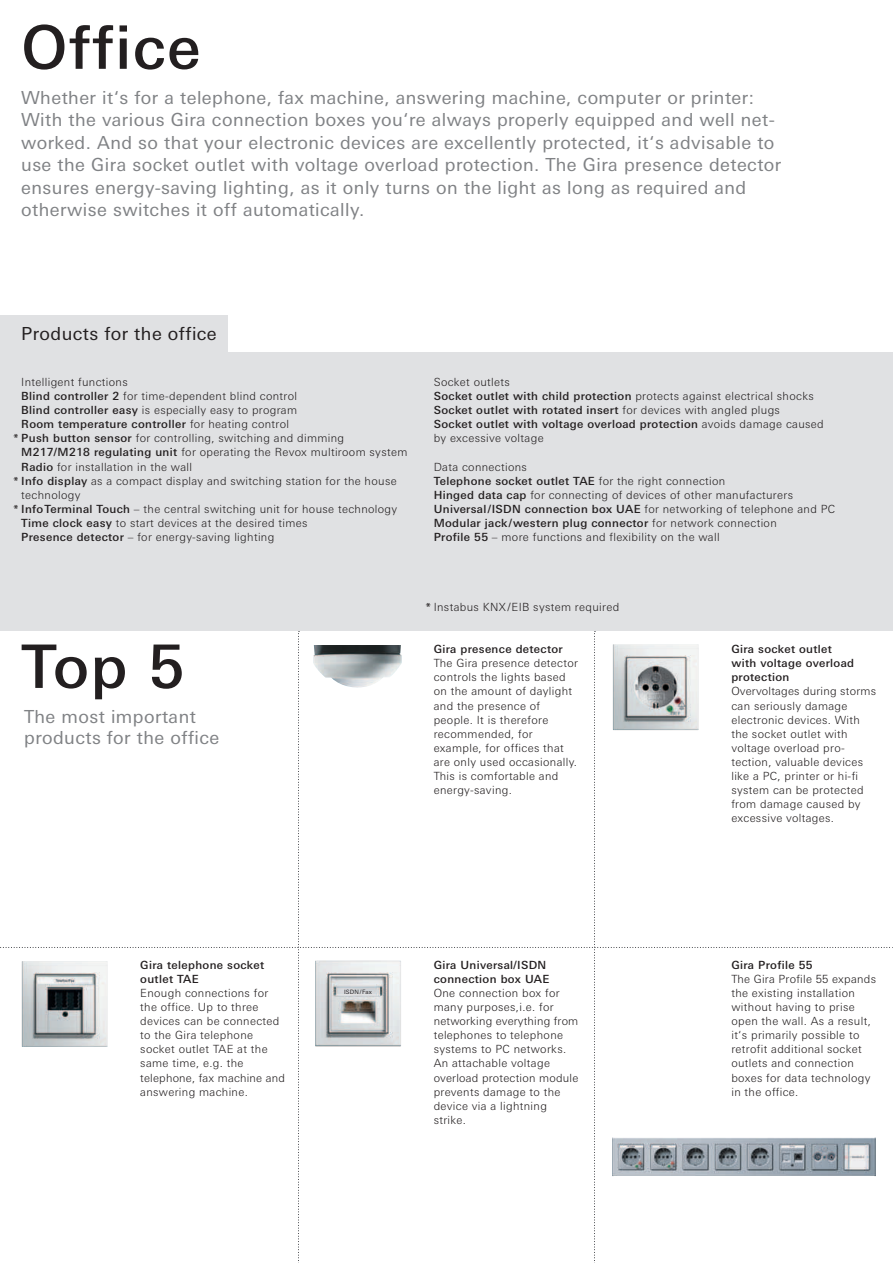
<style>
.page{position:relative;width:893px;height:1263px;background:#fff}
.page>*{position:absolute;margin:0;border:0;box-sizing:border-box;transform-origin:0 0}
.t1{font:500 60px "Linotype Univers Basic";letter-spacing:.025em;color:#231f20}
.t2{font:18px/22.5px "Linotype Univers Basic";letter-spacing:.025em;color:#808285}
.t3{font:18px "Linotype Univers Basic";letter-spacing:.025em;color:#231f20}
.t4{font:300 11.25px/14.1px "Linotype Univers Basic";letter-spacing:.03em;color:#231f20}
.t5{font:500 11.25px/14.1px "Linotype Univers Basic";letter-spacing:.03em;color:#231f20}
.t6{font:6px "Linotype Univers Basic";letter-spacing:.03em;color:#231f20}
.s1{font-weight:500}
.s2{font-weight:300}
.s3{font-weight:400}
</style>
<div class="page">
<div style="left:0;top:316px;width:893px;height:315px;background:#e0e1e3"></div>
<div style="left:229px;top:302px;width:664px;height:50px;background:#fff"></div>
<img style="left:313px;top:645px;width:89px;height:43px">
<img style="left:315px;top:960px;width:86px;height:86px">
<img style="left:612px;top:1137px;width:264px;height:39px">
<img style="left:613px;top:644px;width:86px;height:86px">
<img style="left:22px;top:961px;width:86px;height:86px">
<h1 class="t1" style="left:21px;top:24px;width:181px">Office</h1>
<p class="t2" style="left:21px;top:87px;width:762px">Whether it‘s for a telephone, fax machine, answering machine, computer or printer:<br>With the various Gira connection boxes you‘re always properly equipped and well net&shy;worked. And so that your electronic devices are excellently protected, it‘s advisable to use the Gira socket outlet with voltage overload protection. The Gira presence detector ensures energy-saving lighting, as it only turns on the light as long as required and otherwise switches it off automatically.</p>
<h2 class="t3" style="left:21px;top:326px;width:197px">Products for the office</h2>
<p class="t4" style="left:21px;top:376px;width:108px">Intelligent functions</p>
<p class="t4" style="left:21px;top:390px;width:277px"><span class="s1">Blind controller 2</span> for time-dependent blind control</p>
<p class="t4" style="left:21px;top:404px;width:277px"><span class="s1">Blind controller easy</span> is especially easy to program</p>
<p class="t5" style="left:21px;top:418px;width:269px">Room temperature controller <span class="s2">for heating control</span></p>
<p class="t4" style="left:13px;top:432px;width:333px"><span class="s3">*</span> <span class="s1">Push button sensor</span> for controlling, switching and dimming</p>
<p class="t4" style="left:21px;top:446px;width:388px"><span class="s1">M217/M218 regulating unit</span> for operating the Revox multiroom system</p>
<p class="t4" style="left:21px;top:460px;width:172px"><span class="s1">Radio</span> for installation in the wall</p>
<p class="t4" style="left:13px;top:474px;width:385px"><span class="s3">*</span> <span class="s1">Info display</span> as a compact display and switching station for the house</p>
<p class="t4" style="left:21px;top:488px;width:61px">technology</p>
<p class="t4" style="left:13px;top:502px;width:386px"><span class="s3">*</span> <span class="s1">InfoTerminal Touch</span> – the central switching unit for house technology</p>
<p class="t4" style="left:21px;top:516px;width:288px"><span class="s1">Time clock easy</span> to start devices at the desired times</p>
<p class="t4" style="left:21px;top:530px;width:255px"><span class="s1">Presence detector</span> – for energy-saving lighting</p>
<p class="t4" style="left:434px;top:376px;width:391px">Socket outlets<br><span class="s1">Socket outlet with child protection</span> protects against electrical shocks <span class="s1">Socket outlet with rotated insert</span> for devices with angled plugs<br><span class="s1">Socket outlet with voltage overload protection</span> avoids damage caused by excessive voltage</p>
<p class="t4" style="left:434px;top:460px;width:403px">Data connections<br><span class="s1">Telephone socket outlet TAE</span> for the right connection<br><span class="s1">Hinged data cap</span> for connecting of devices of other manufacturers <span class="s1">Universal/ISDN connection box UAE</span> for networking of telephone and PC <span class="s1">Modular jack/western plug connector</span> for network connection<br><span class="s1">Profile 55</span> – more functions and flexibility on the wall</p>
<h1 class="t1" style="left:21px;top:643px;width:165px">Top 5</h1>
<h2 class="t2" style="left:24px;top:707px;width:197px;line-height:21.6px">The most important products for the office</h2>
<p class="t4" style="left:425px;top:601px;width:195px"><span class="s3">*</span> Instabus KNX/EIB system required</p>
<p class="t5" style="left:434px;top:643px;width:131px">Gira presence detector</p>
<p class="t4" style="left:434px;top:657px;width:146px">The Gira presence detector controls the lights based on the amount of daylight and the presence of people. It is therefore recommended, for example, for offices that are only used occasionally.<br>This is comfortable and energy-saving.</p>
<p class="t5" style="left:731px;top:643px;width:124px">Gira socket outlet with voltage overload protection</p>
<p class="t4" style="left:731px;top:685px;width:146px">Overvoltages during storms can seriously damage electronic devices. With the socket outlet with voltage overload pro&shy;tection, valuable devices like a PC, printer or hi-fi system can be protected from damage caused by excessive voltages.</p>
<p class="t5" style="left:140px;top:959px;width:125px">Gira telephone socket outlet TAE</p>
<p class="t4" style="left:140px;top:987px;width:146px">Enough connections for the office. Up to three devices can be connected to the Gira telephone socket outlet TAE at the same time, e.g. the telephone, fax machine and answering machine.</p>
<p class="t6" style="left:344px;top:989px;width:30px">ISDN/Fax</p>
<p class="t5" style="left:434px;top:959px;width:117px">Gira Universal/ISDN connection box UAE</p>
<p class="t4" style="left:434px;top:987px;width:146px">One connection box for many purposes,i.e. for networking everything from telephones to telephone systems to PC networks.<br>An attachable voltage overload protection module prevents damage to the device via a lightning strike.</p>
<p class="t5" style="left:731px;top:959px;width:83px">Gira Profile 55</p>
<p class="t4" style="left:731px;top:973px;width:146px">The Gira Profile 55 expands the existing installation without having to prise open the wall. As a result, it‘s primarily possible to retrofit additional socket outlets and connection boxes for data technology in the office.</p>
</div>
